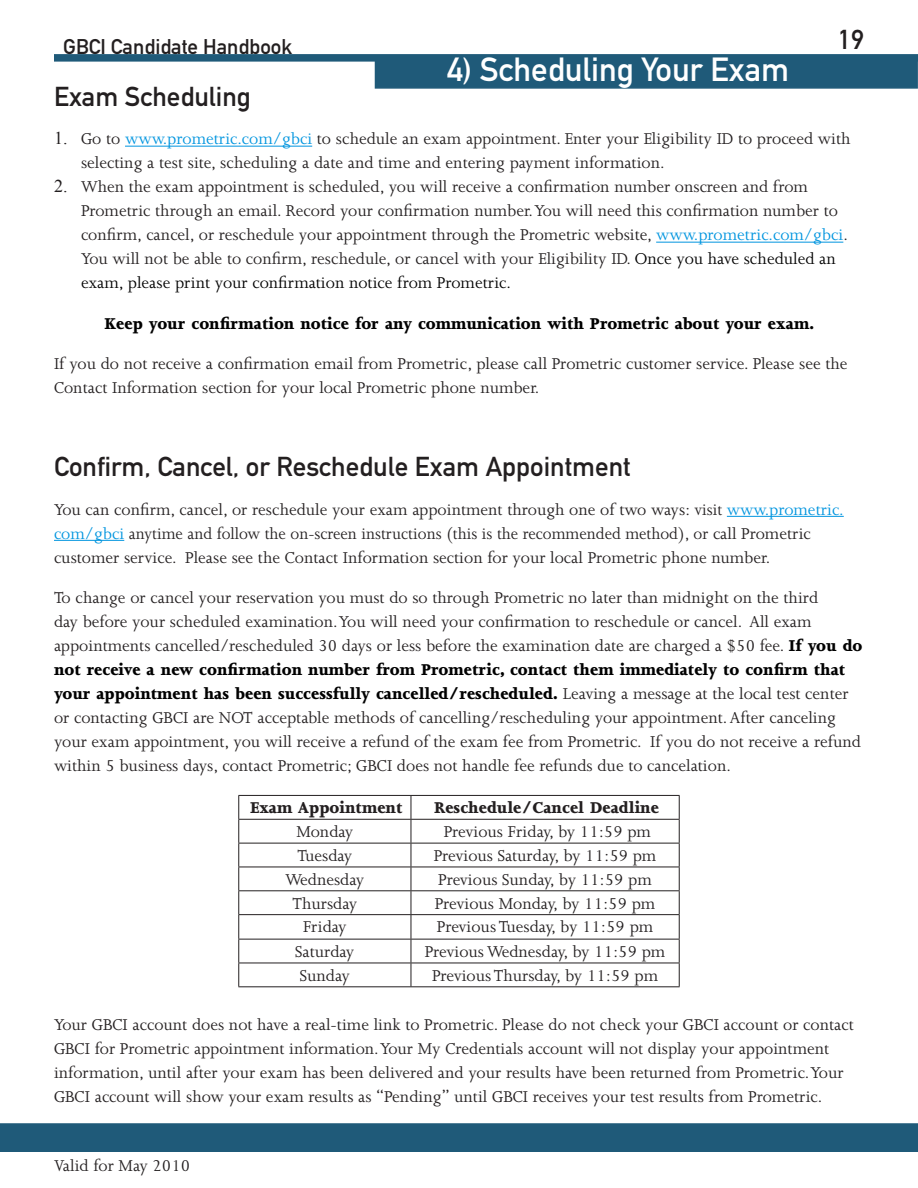
<style>
.page{position:relative;width:918px;height:1188px;background:#fff}
.page>*{position:absolute;margin:0;border:0;box-sizing:border-box;transform-origin:0 0}
.t1{font:33px "DIN Mittelschrift Std";color:#fff}
.t2{font:27px "DIN Mittelschrift Std";color:#231f20}
.t3{font:21px "DIN Mittelschrift Std";color:#231f20}
.t4{font:18px/24px "Joanna MT Std";color:#231f20}
.t5{font:800 18px "Joanna MT Std";color:#000}
.t6{font:800 18px "Joanna MT Std";color:#231f20}
.s1{font-family:"Times New Roman"}
.s2{color:#0095df}
.s3{color:#000}
.s4{font-weight:800;color:#000}
</style>
<div class="page">
<div style="left:54px;top:54px;width:864px;height:8px;background:#1f5a79"></div>
<div style="left:374px;top:61px;width:544px;height:28px;background:#1f5a79"></div>
<div style="left:0;top:1123px;width:918px;height:29px;background:#1f5a79"></div>
<hr style="left:125px;top:146px;width:187px;height:1px;background:#0095df">
<hr style="left:656px;top:242px;width:187px;height:1px;background:#0095df">
<hr style="left:727px;top:516px;width:117px;height:1px;background:#0095df">
<hr style="left:54px;top:540px;width:70px;height:1px;background:#0095df">
<hr style="left:238px;top:795px;width:173px;height:1px;background:#231f20">
<hr style="left:411px;top:795px;width:269px;height:1px;background:#231f20">
<hr style="left:238px;top:819px;width:173px;height:1px;background:#231f20">
<hr style="left:411px;top:819px;width:269px;height:1px;background:#231f20">
<hr style="left:238px;top:843px;width:173px;height:1px;background:#231f20">
<hr style="left:411px;top:843px;width:269px;height:1px;background:#231f20">
<hr style="left:238px;top:867px;width:173px;height:1px;background:#231f20">
<hr style="left:411px;top:867px;width:269px;height:1px;background:#231f20">
<hr style="left:238px;top:890px;width:173px;height:1px;background:#231f20">
<hr style="left:411px;top:890px;width:269px;height:1px;background:#231f20">
<hr style="left:238px;top:914px;width:173px;height:1px;background:#231f20">
<hr style="left:411px;top:914px;width:269px;height:1px;background:#231f20">
<hr style="left:238px;top:939px;width:173px;height:1px;background:#231f20">
<hr style="left:411px;top:939px;width:269px;height:1px;background:#231f20">
<hr style="left:238px;top:963px;width:173px;height:1px;background:#231f20">
<svg style="left:238px;top:796px;width:1px;height:190px"></svg>
<hr style="left:411px;top:963px;width:269px;height:1px;background:#231f20">
<svg style="left:411px;top:796px;width:1px;height:190px"></svg>
<svg style="left:679px;top:796px;width:1px;height:190px"></svg>
<hr style="left:238px;top:986px;width:173px;height:1px;background:#231f20">
<hr style="left:411px;top:986px;width:269px;height:1px;background:#231f20">
<p class="t3" style="left:63px;top:34px;width:231px">GBCI Candidate Handbook</p>
<p class="t2" style="left:838px;top:23px;width:27px">19</p>
<p class="t1" style="left:447px;top:50px;width:344px">4) Scheduling Your Exam</p>
<p class="t2" style="left:54px;top:81px;width:198px">Exam Scheduling</p>
<p class="t4" style="left:81px;top:127px;width:771px;text-indent:-27px"><span class="s1">1.</span> Go to <span class="s2">www.prometric.com/gbci</span> to schedule an exam appointment. Enter your Eligibility ID to proceed with selecting a test site, scheduling a date and time and entering payment information.</p>
<p class="t4" style="left:81px;top:175px;width:768px;text-indent:-27px"><span class="s1">2.</span> When the exam appointment is scheduled, you will receive a confirmation number onscreen and from Prometric through an email. Record your confirmation number. You will need this confirmation number to confirm, cancel, or reschedule your appointment through the Prometric website, <span class="s2">www.prometric.com/gbci</span>.<br>You will not be able to confirm, reschedule, or cancel with your Eligibility ID. <span class="s3">Once you have scheduled an exam, please print your confirmation notice from Prometric.</span></p>
<p class="t5" style="left:105px;top:314px;width:711px">Keep your confirmation notice for any communication with Prometric about your exam.</p>
<p class="t4" style="left:54px;top:352px;width:795px">If you do not receive a confirmation email from Prometric, please call Prometric customer service. Please see the<br>Contact Information section for your local Prometric phone number.</p>
<p class="t2" style="left:54px;top:451px;width:578px">Confirm, Cancel, or Reschedule Exam Appointment</p>
<p class="t4" style="left:54px;top:497px;width:791px">You can confirm, cancel, or reschedule your exam appointment through one of two ways: visit <span class="s2">www.prometric. com/gbci</span> anytime and follow the on-screen instructions (this is the recommended method), or call Prometric customer service. Please see the Contact Information section for your local Prometric phone number.</p>
<p class="t4" style="left:54px;top:586px;width:810px">To change or cancel your reservation you must do so through Prometric no later than midnight on the third<br>day before your scheduled examination. You will need your confirmation to reschedule or cancel. All exam appointments cancelled/rescheduled 30 days or less before the examination date are charged a $50 fee. <span class="s4">If you do not receive a new confirmation number from Prometric, contact them immediately to confirm that your appointment has been successfully cancelled/rescheduled.</span> Leaving a message at the local test center or contacting GBCI are NOT acceptable methods of cancelling/rescheduling your appointment. After canceling your exam appointment, you will receive a refund of the exam fee from Prometric. If you do not receive a refund within 5 business days, contact Prometric; GBCI does not handle fee refunds due to cancelation.</p>
<p class="t6" style="left:250px;top:798px;width:154px">Exam Appointment</p>
<p class="t6" style="left:434px;top:798px;width:226px">Reschedule/Cancel Deadline</p>
<p class="t4" style="left:296px;top:820px;width:59px">Monday</p>
<p class="t4" style="left:444px;top:820px;width:209px">Previous Friday, by 11:59 pm</p>
<p class="t4" style="left:297px;top:844px;width:57px">Tuesday</p>
<p class="t4" style="left:434px;top:844px;width:224px">Previous Saturday, by 11:59 pm</p>
<p class="t4" style="left:285px;top:868px;width:80px">Wednesday</p>
<p class="t4" style="left:438px;top:868px;width:215px">Previous Sunday, by 11:59 pm</p>
<p class="t4" style="left:293px;top:891px;width:66px">Thursday</p>
<p class="t4" style="left:435px;top:891px;width:222px">Previous Monday, by 11:59 pm</p>
<p class="t4" style="left:303px;top:915px;width:45px">Friday</p>
<p class="t4" style="left:437px;top:915px;width:218px">Previous Tuesday, by 11:59 pm</p>
<p class="t4" style="left:295px;top:940px;width:61px">Saturday</p>
<p class="t4" style="left:425px;top:940px;width:242px">Previous Wednesday, by 11:59 pm</p>
<p class="t4" style="left:300px;top:964px;width:52px">Sunday</p>
<p class="t4" style="left:432px;top:964px;width:228px">Previous Thursday, by 11:59 pm</p>
<p class="t4" style="left:54px;top:1013px;width:801px">Your GBCI account does not have a real-time link to Prometric. Please do not check your GBCI account or contact GBCI for Prometric appointment information. Your My Credentials account will not display your appointment information, until after your exam has been delivered and your results have been returned from Prometric. Your GBCI account will show your exam results as “Pending” until GBCI receives your test results from Prometric.</p>
<p class="t4" style="left:54px;top:1154px;width:138px">Valid for May 2010</p>
</div>
